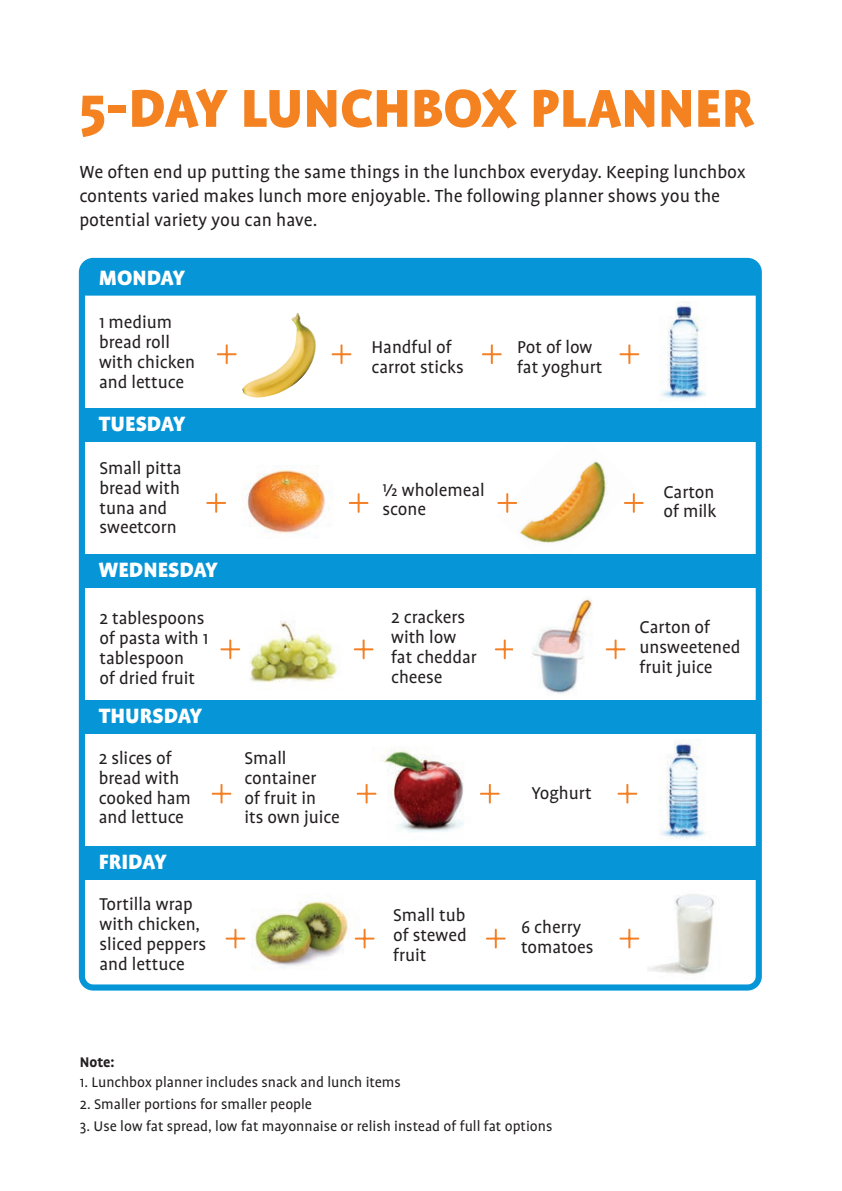
<style>
.page{position:relative;width:842px;height:1191px;background:#fff}
.page>*{position:absolute;margin:0;border:0;box-sizing:border-box;transform-origin:0 0}
.t1{font:900 61px "Profile";color:#f58220}
.t2{font:900 23.8px "Profile";color:#fff}
.t3{font:20px/24px "Profile";color:#231f20}
.t4{font:19.4px/19.8px "Profile";color:#231f20}
.t5{font:16px "Profile";color:#231f20}
.t6{font:700 16px "Profile";color:#231f20}
</style>
<div class="page">
<img style="left:372px;top:733px;width:109px;height:100px">
<img style="left:236px;top:895px;width:120px;height:73px">
<img style="left:239px;top:621px;width:99px;height:62px">
<img style="left:496px;top:441px;width:140px;height:102px">
<img style="left:660px;top:301px;width:46px;height:98px">
<img style="left:659px;top:739px;width:46px;height:100px">
<div style="left:86px;top:265px;width:669px;height:31px;background:#0695d6"></div>
<div style="left:79px;top:258px;width:683px;height:732px;border:6px solid #0695d6;border-radius:11px"></div>
<div style="left:80px;top:407px;width:677px;height:34px;background:#0695d6"></div>
<div style="left:80px;top:554px;width:677px;height:33px;background:#0695d6"></div>
<div style="left:80px;top:700px;width:677px;height:33px;background:#0695d6"></div>
<div style="left:80px;top:846px;width:677px;height:34px;background:#0695d6"></div>
<svg style="left:218px;top:345px;width:18px;height:18px"></svg>
<svg style="left:333px;top:345px;width:17px;height:18px"></svg>
<svg style="left:483px;top:345px;width:18px;height:18px"></svg>
<svg style="left:620px;top:345px;width:18px;height:18px"></svg>
<svg style="left:207px;top:494px;width:18px;height:18px"></svg>
<svg style="left:350px;top:494px;width:18px;height:18px"></svg>
<svg style="left:498px;top:494px;width:18px;height:18px"></svg>
<svg style="left:625px;top:494px;width:18px;height:18px"></svg>
<svg style="left:221px;top:640px;width:18px;height:18px"></svg>
<svg style="left:355px;top:640px;width:18px;height:18px"></svg>
<svg style="left:496px;top:640px;width:17px;height:18px"></svg>
<svg style="left:213px;top:784px;width:17px;height:18px"></svg>
<svg style="left:358px;top:784px;width:17px;height:18px"></svg>
<svg style="left:481px;top:784px;width:18px;height:18px"></svg>
<svg style="left:618px;top:784px;width:18px;height:18px"></svg>
<svg style="left:226px;top:929px;width:18px;height:18px"></svg>
<svg style="left:356px;top:929px;width:18px;height:18px"></svg>
<svg style="left:487px;top:929px;width:18px;height:18px"></svg>
<svg style="left:620px;top:929px;width:18px;height:18px"></svg>
<svg style="left:607px;top:640px;width:17px;height:18px"></svg>
<img style="left:291px;top:313px;width:7px;height:40px">
<img style="left:245px;top:465px;width:84px;height:69px">
<img style="left:648px;top:894px;width:66px;height:80px">
<img style="left:532px;top:598px;width:60px;height:97px">
<p class="t1" style="left:79px;top:74px;width:676px">5-DAY LUNCHBOX PLANNER</p>
<p class="t3" style="left:79px;top:160px;width:668px">We often end up putting the same things in the lunchbox everyday. Keeping lunchbox contents varied makes lunch more enjoyable. The following planner shows you the potential variety you can have.</p>
<p class="t2" style="left:99px;top:264px;width:88px">MONDAY</p>
<p class="t4" style="left:99px;top:312px;width:98px">1 medium bread roll with chicken and lettuce</p>
<p class="t2" style="left:99px;top:410px;width:88px">TUESDAY</p>
<p class="t4" style="left:99px;top:458px;width:84px">Small pitta bread with tuna and sweetcorn</p>
<p class="t2" style="left:99px;top:556px;width:121px">WEDNESDAY</p>
<p class="t4" style="left:371px;top:337px;width:94px">Handful of carrot sticks</p>
<p class="t4" style="left:517px;top:337px;width:87px">Pot of low fat yoghurt</p>
<p class="t4" style="left:383px;top:480px;width:104px">½ wholemeal scone</p>
<p class="t4" style="left:663px;top:482px;width:55px">Carton of milk</p>
<p class="t4" style="left:99px;top:608px;width:111px">2 tablespoons of pasta with 1 tablespoon<br>of dried fruit</p>
<p class="t4" style="left:391px;top:607px;width:87px">2 crackers with low fat cheddar cheese</p>
<p class="t4" style="left:640px;top:617px;width:102px">Carton of unsweetened fruit juice</p>
<p class="t2" style="left:99px;top:702px;width:105px">THURSDAY</p>
<p class="t4" style="left:99px;top:748px;width:94px">2 slices of bread with cooked ham and lettuce</p>
<p class="t4" style="left:245px;top:748px;width:97px">Small container<br>of fruit in its own juice</p>
<p class="t2" style="left:99px;top:848px;width:70px">FRIDAY</p>
<p class="t4" style="left:532px;top:783px;width:61px">Yoghurt</p>
<p class="t4" style="left:99px;top:894px;width:108px">Tortilla wrap with chicken, sliced peppers and lettuce</p>
<p class="t4" style="left:393px;top:905px;width:75px;text-align:justify">Small tub of stewed fruit</p>
<p class="t4" style="left:521px;top:917px;width:74px">6 cherry tomatoes</p>
<p class="t6" style="left:80px;top:1053px;width:36px">Note:</p>
<p class="t5" style="left:80px;top:1074px;width:322px">1. Lunchbox planner includes snack and lunch items</p>
<p class="t5" style="left:80px;top:1096px;width:234px">2. Smaller portions for smaller people</p>
<p class="t5" style="left:80px;top:1118px;width:474px">3. Use low fat spread, low fat mayonnaise or relish instead of full fat options</p>
</div>
